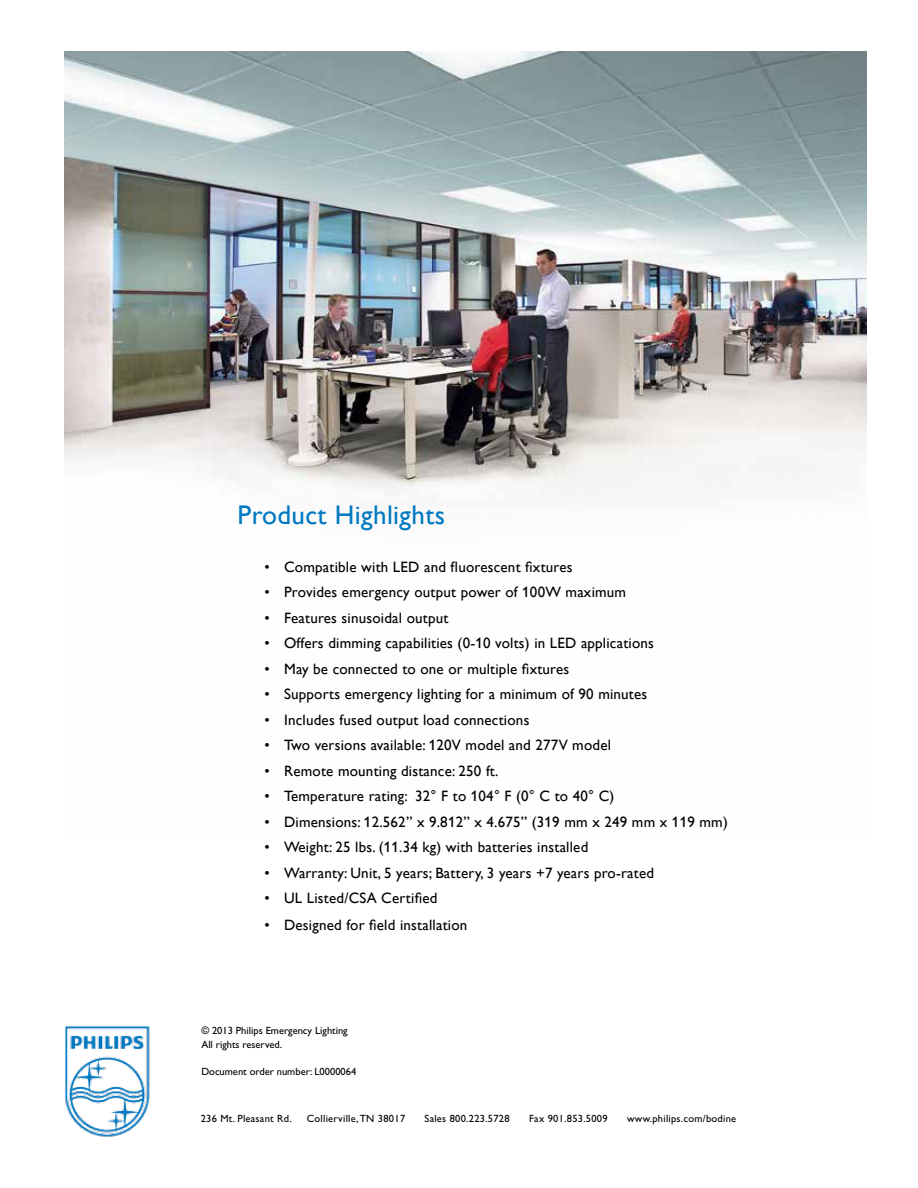
<style>
.page{position:relative;width:918px;height:1188px;background:#fff}
.page>*{position:absolute;margin:0;border:0;box-sizing:border-box;transform-origin:0 0}
.t1{font:27px "Gill Alt One";letter-spacing:.015em;color:#0079c1}
.t2{font:15px "Gill Alt One";letter-spacing:.015em;color:#000}
.t3{font:10.5px "Gill Sans";letter-spacing:.025em;color:#000}
.t4{font:10.5px/13.5px "Gill Sans";color:#000}
</style>
<div class="page">
<img style="left:65px;top:52px;width:801px;height:437px">
<img style="left:65px;top:1026px;width:85px;height:111px">
<h1 class="t1" style="left:238px;top:499px;width:209px">Product Highlights</h1>
<p class="t2" style="left:265px;top:558px;width:310px">• Compatible with LED and fluorescent fixtures</p>
<p class="t2" style="left:265px;top:583px;width:363px">• Provides emergency output power of 100W maximum</p>
<p class="t2" style="left:265px;top:609px;width:185px">• Features sinusoidal output</p>
<p class="t2" style="left:265px;top:634px;width:391px">• Offers dimming capabilities (0-10 volts) in LED applications</p>
<p class="t2" style="left:265px;top:660px;width:306px">• May be connected to one or multiple fixtures</p>
<p class="t2" style="left:265px;top:685px;width:384px">• Supports emergency lighting for a minimum of 90 minutes</p>
<p class="t2" style="left:265px;top:711px;width:266px">• Includes fused output load connections</p>
<p class="t2" style="left:265px;top:736px;width:348px">• Two versions available: 120V model and 277V model</p>
<p class="t2" style="left:265px;top:762px;width:235px">• Remote mounting distance: 250 ft.</p>
<p class="t2" style="left:265px;top:787px;width:351px">• Temperature rating: 32° F to 104° F (0° C to 40° C)</p>
<p class="t2" style="left:265px;top:813px;width:465px">• Dimensions: 12.562” x 9.812” x 4.675” (319 mm x 249 mm x 119 mm)</p>
<p class="t2" style="left:265px;top:838px;width:325px">• Weight: 25 lbs. (11.34 kg) with batteries installed</p>
<p class="t2" style="left:265px;top:864px;width:391px">• Warranty: Unit, 5 years; Battery, 3 years +7 years pro-rated</p>
<p class="t2" style="left:265px;top:889px;width:174px">• UL Listed/CSA Certified</p>
<p class="t2" style="left:265px;top:916px;width:204px">• Designed for field installation</p>
<p class="t4" style="left:201px;top:1024px;width:148px">© 2013 Philips Emergency Lighting<br>All rights reserved.</p>
<p class="t4" style="left:201px;top:1064px;width:156px">Document order number: L0000064</p>
<p class="t3" style="left:201px;top:1112px;width:92px">236 Mt. Pleasant Rd.</p>
<p class="t3" style="left:307px;top:1112px;width:100px">Collierville, TN 38017</p>
<p class="t3" style="left:425px;top:1112px;width:87px">Sales 800.223.5728</p>
<p class="t3" style="left:529px;top:1112px;width:80px">Fax 901.853.5009</p>
<p class="t3" style="left:627px;top:1112px;width:111px">www.philips.com/bodine</p>
</div>
